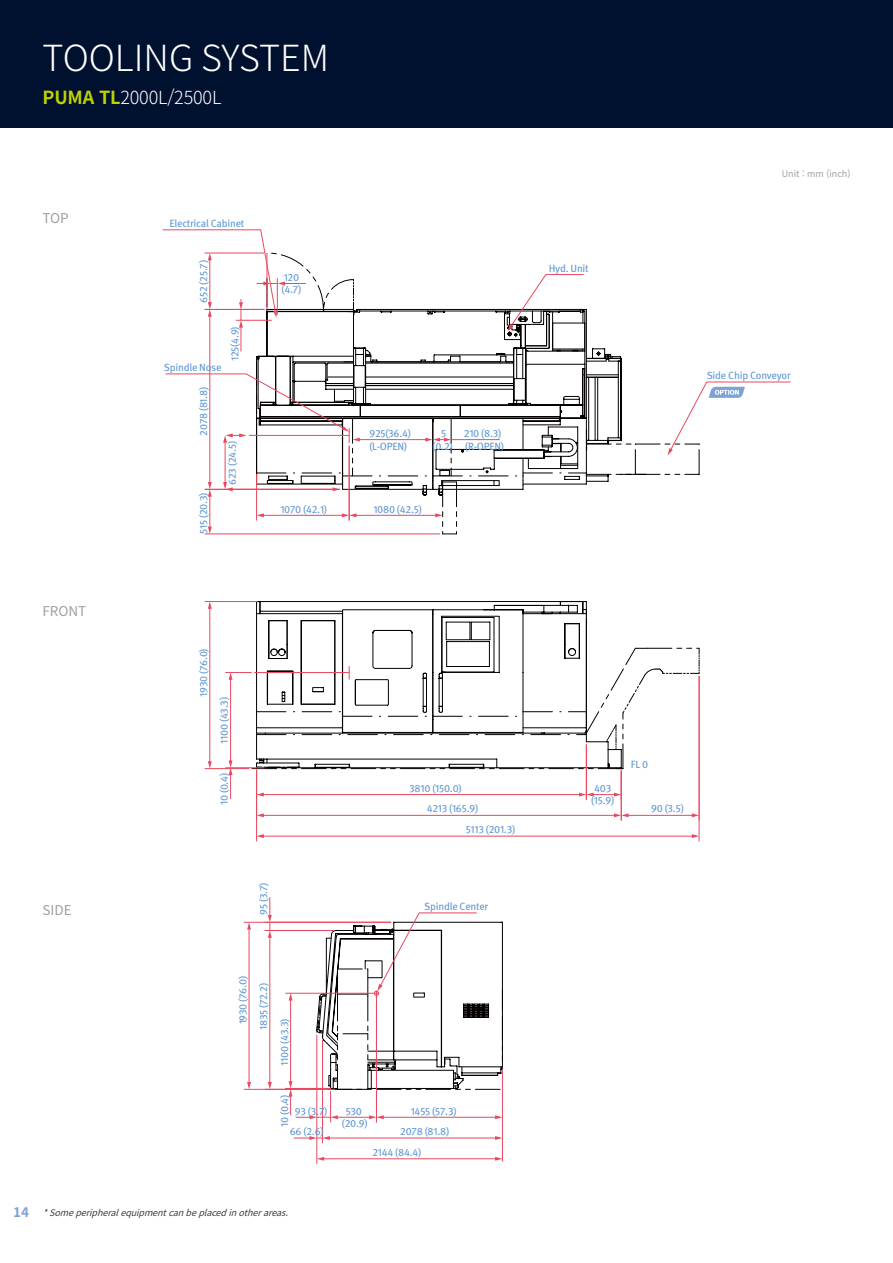
<style>
.page{position:relative;width:893px;height:1263px;background:#fff}
.page>*{position:absolute;margin:0;border:0;box-sizing:border-box;transform-origin:0 0}
.t1{font:300 36px "Noto Sans KR";color:#fff}
.t2{font:300 18px "Noto Sans KR";letter-spacing:-.01em;color:#fff}
.t3{font:13.5px "Noto Sans KR";color:#9fa0a0}
.t4{font:700 13.5px "Noto Sans KR";color:#7da3d6}
.t5{font:10.5px/12.6px "Doosan Meta Pro";letter-spacing:-.025em;color:#5f98d2}
.t6{font:italic 9px "Noto Sans KR";color:#3e3a39}
.t7{font:9px "Noto Sans KR";color:#9fa0a0}
.s1{font-weight:700;color:#bfd200}
</style>
<div class="page">
<div style="left:0;top:0;width:893px;height:128px;background:#00102f"></div>
<hr style="left:205px;top:768px;width:44px;height:1px;background:#e94960">
<hr style="left:205px;top:601px;width:53px;height:1px;background:#e94960">
<hr style="left:586px;top:744px;width:1px;height:56px;background:#e94960">
<hr style="left:621px;top:770px;width:1px;height:50px;background:#e94960">
<hr style="left:256px;top:770px;width:1px;height:71px;background:#e94960">
<hr style="left:699px;top:676px;width:1px;height:165px;background:#e94960">
<hr style="left:285px;top:1088px;width:46px;height:1px;background:#e94960">
<hr style="left:285px;top:993px;width:89px;height:1px;background:#e94960">
<hr style="left:265px;top:930px;width:68px;height:1px;background:#e94960">
<hr style="left:244px;top:1089px;width:80px;height:1px;background:#e94960">
<hr style="left:244px;top:922px;width:147px;height:1px;background:#e94960">
<hr style="left:376px;top:996px;width:1px;height:126px;background:#e94960">
<hr style="left:502px;top:1069px;width:1px;height:92px;background:#e94960">
<hr style="left:330px;top:1091px;width:1px;height:31px;background:#e94960">
<hr style="left:322px;top:1040px;width:1px;height:103px;background:#e94960">
<hr style="left:317px;top:1035px;width:1px;height:129px;background:#e94960">
<hr style="left:210px;top:607px;width:1px;height:156px;background:#e94960">
<svg style="left:208px;top:761px;width:4px;height:8px"></svg>
<svg style="left:208px;top:602px;width:4px;height:7px"></svg>
<hr style="left:263px;top:815px;width:352px;height:1px;background:#e94960">
<svg style="left:257px;top:813px;width:7px;height:4px"></svg>
<hr style="left:627px;top:815px;width:66px;height:1px;background:#e94960">
<svg style="left:614px;top:813px;width:15px;height:4px"></svg>
<svg style="left:692px;top:813px;width:7px;height:4px"></svg>
<hr style="left:263px;top:836px;width:430px;height:1px;background:#e94960">
<svg style="left:257px;top:834px;width:7px;height:4px"></svg>
<svg style="left:692px;top:834px;width:7px;height:4px"></svg>
<hr style="left:270px;top:936px;width:1px;height:147px;background:#e94960">
<svg style="left:268px;top:1082px;width:4px;height:7px"></svg>
<hr style="left:249px;top:928px;width:1px;height:155px;background:#e94960">
<svg style="left:247px;top:1082px;width:4px;height:7px"></svg>
<svg style="left:247px;top:922px;width:4px;height:7px"></svg>
<hr style="left:328px;top:1138px;width:168px;height:1px;background:#e94960">
<svg style="left:495px;top:1136px;width:7px;height:4px"></svg>
<hr style="left:323px;top:1158px;width:173px;height:1px;background:#e94960">
<svg style="left:317px;top:1157px;width:7px;height:4px"></svg>
<svg style="left:495px;top:1157px;width:7px;height:4px"></svg>
<svg style="left:294px;top:1136px;width:36px;height:4px"></svg>
<svg style="left:289px;top:912px;width:214px;height:207px"></svg>
<svg style="left:268px;top:897px;width:4px;height:41px"></svg>
<svg style="left:225px;top:601px;width:475px;height:198px"></svg>
<svg style="left:162px;top:229px;width:629px;height:306px"></svg>
<h1 class="t1" style="left:43px;top:38px;width:288px">TOOLING SYSTEM</h1>
<h2 class="t2" style="left:43px;top:87px;width:180px"><span class="s1">PUMA TL</span>2000L/2500L</h2>
<p class="t3" style="left:43px;top:211px;width:28px">TOP</p>
<p class="t5" style="left:169px;top:217px;width:76px">Electrical Cabinet</p>
<p class="t5" style="left:197px;top:303px;width:44px;rotate:-90deg">652 (25.7)</p>
<p class="t5" style="left:164px;top:361px;width:59px">Spindle Nose</p>
<p class="t5" style="left:197px;top:436px;width:51px;rotate:-90deg">2078 (81.8)</p>
<p class="t5" style="left:228px;top:361px;width:36px;rotate:-90deg">125(4.9)</p>
<p class="t5" style="left:197px;top:534px;width:43px;rotate:-90deg">515 (20.3)</p>
<p class="t5" style="left:226px;top:485px;width:45px;rotate:-90deg">623 (24.5)</p>
<p class="t5" style="left:282px;top:271px;width:21px">120 (4.7)</p>
<p class="t5" style="left:280px;top:503px;width:48px">1070 (42.1)</p>
<p class="t5" style="left:369px;top:427px;width:43px">925(36.4) (L-OPEN)</p>
<p class="t5" style="left:432px;top:427px;width:22px;text-align:center">5 (0.2)</p>
<p class="t5" style="left:464px;top:427px;width:42px">210 (8.3) (R-OPEN)</p>
<p class="t5" style="left:373px;top:503px;width:50px">1080 (42.5)</p>
<p class="t5" style="left:549px;top:262px;width:41px">Hyd. Unit</p>
<p class="t7" style="left:782px;top:169px;width:70px">Unit : mm (inch)</p>
<p class="t5" style="left:707px;top:369px;width:85px">Side Chip Conveyor</p>
<p class="t3" style="left:43px;top:603px;width:45px">FRONT</p>
<p class="t3" style="left:43px;top:902px;width:31px">SIDE</p>
<p class="t5" style="left:197px;top:697px;width:50px;rotate:-90deg">1930 (76.0)</p>
<p class="t5" style="left:218px;top:744px;width:49px;rotate:-90deg">1100 (43.3)</p>
<p class="t5" style="left:218px;top:805px;width:34px;rotate:-90deg">10 (0.4)</p>
<p class="t5" style="left:257px;top:915px;width:34px;rotate:-90deg">95 (3.7)</p>
<p class="t5" style="left:631px;top:758px;width:19px">FL 0</p>
<p class="t5" style="left:409px;top:782px;width:54px">3810 (150.0)</p>
<p class="t5" style="left:591px;top:782px;width:25px">403 (15.9)</p>
<p class="t5" style="left:427px;top:802px;width:53px">4213 (165.9)</p>
<p class="t5" style="left:651px;top:802px;width:34px">90 (3.5)</p>
<p class="t5" style="left:466px;top:823px;width:51px">5113 (201.3)</p>
<p class="t5" style="left:424px;top:900px;width:65px">Spindle Center</p>
<p class="t5" style="left:237px;top:1024px;width:50px;rotate:-90deg">1930 (76.0)</p>
<p class="t5" style="left:257px;top:1030px;width:49px;rotate:-90deg">1835 (72.2)</p>
<p class="t5" style="left:278px;top:1065px;width:49px;rotate:-90deg">1100 (43.3)</p>
<p class="t5" style="left:278px;top:1127px;width:34px;rotate:-90deg">10 (0.4)</p>
<p class="t5" style="left:295px;top:1105px;width:34px">93 (3.7)</p>
<p class="t5" style="left:342px;top:1105px;width:27px;text-align:center">530 (20.9)</p>
<p class="t5" style="left:290px;top:1125px;width:35px">66 (2.6)</p>
<p class="t5" style="left:372px;top:1121px;width:78px;line-height:20.9px;text-indent:28px">2078 (81.8)<br>2144 (84.4)</p>
<p class="t5" style="left:411px;top:1105px;width:47px">1455 (57.3)</p>
<p class="t4" style="left:13px;top:1205px;width:17px">14</p>
<p class="t6" style="left:43px;top:1207px;width:254px">*Someperipheralequipmentcanbeplacedinotherareas.</p>
</div>
